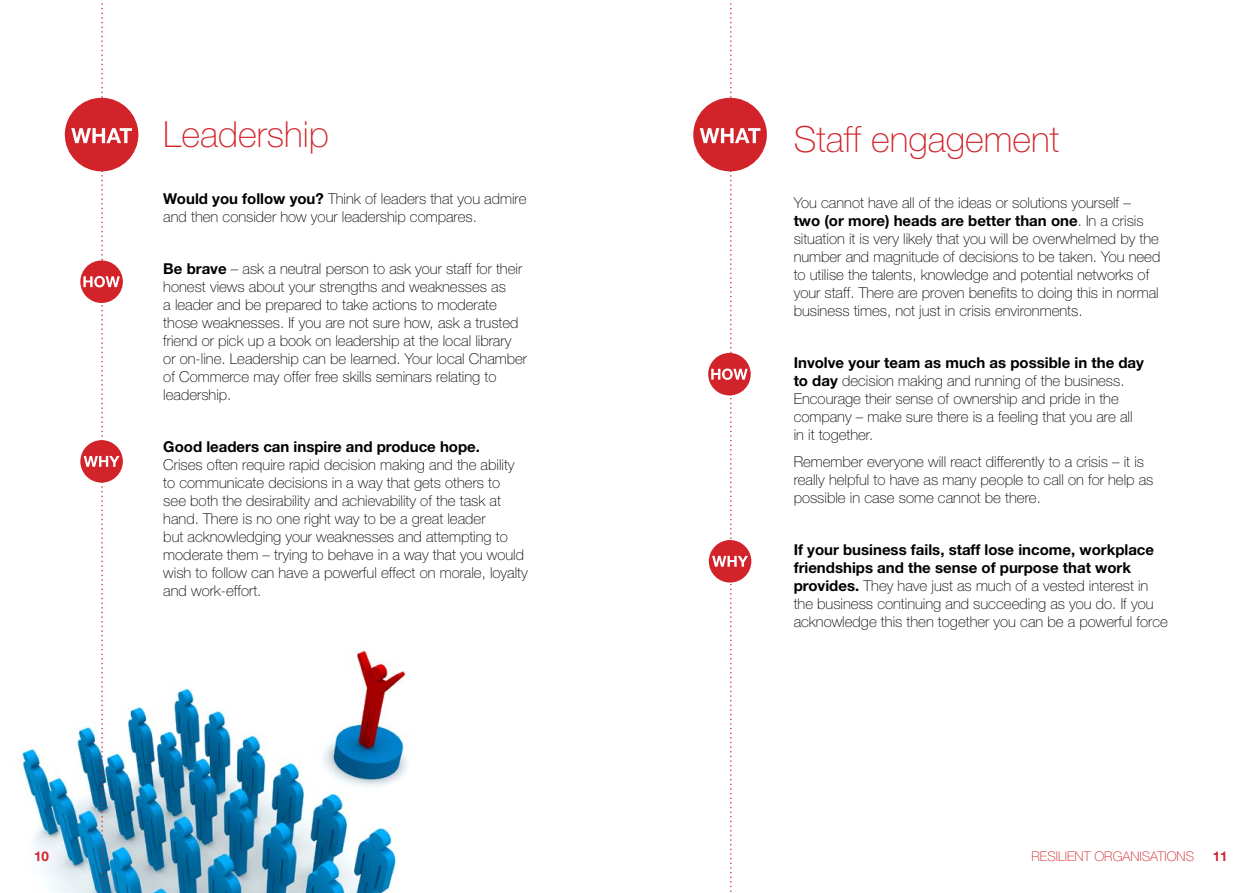
<style>
.page{position:relative;width:1259px;height:893px;background:#fff}
.page>*{position:absolute;margin:0;border:0;box-sizing:border-box;transform-origin:0 0}
.t1{font:100 36px "Helvetica Neue";color:#d2232a}
.t2{font:100 15px/18px "Helvetica Neue";color:#000}
.t3{font:700 15px "Helvetica Neue";color:#000}
.t4{font:100 13.35px "Helvetica Neue";color:#d2232a}
.t5{font:700 13.35px "Helvetica Neue";color:#d2232a}
.s1{font-weight:700}
</style>
<div class="page">
<img style="left:17px;top:649px;width:393px;height:244px">
<div style="left:65px;top:98px;width:73px;height:73px;background:#d2232a;border-radius:50%"></div>
<svg style="left:71px;top:0;width:61px;height:893px"></svg>
<div style="left:693px;top:98px;width:74px;height:73px;background:#d2232a;border-radius:50%"></div>
<svg style="left:699px;top:0;width:61px;height:892px"></svg>
<h1 class="t1" style="left:163px;top:115px;width:167px">Leadership</h1>
<p class="t2" style="left:163px;top:189px;width:365px"><span class="s1">Would you follow you?</span> Think of leaders that you admire and then consider how your leadership compares.</p>
<p class="t2" style="left:163px;top:259px;width:365px"><span class="s1">Be brave</span> – ask a neutral person to ask your staff for their honest views about your strengths and weaknesses as<br>a leader and be prepared to take actions to moderate those weaknesses. If you are not sure how, ask a trusted friend or pick up a book on leadership at the local library or on-line. Leadership can be learned. Your local Chamber of Commerce may offer free skills seminars relating to leadership.</p>
<p class="t3" style="left:163px;top:437px;width:318px">Good leaders can inspire and produce hope.</p>
<p class="t2" style="left:163px;top:456px;width:366px">Crises often require rapid decision making and the ability to communicate decisions in a way that gets others to<br>see both the desirability and achievability of the task at hand. There is no one right way to be a great leader<br>but acknowledging your weaknesses and attempting to moderate them – trying to behave in a way that you would wish to follow can have a powerful effect on morale, loyalty and work-effort.</p>
<h1 class="t1" style="left:793px;top:119px;width:267px">Staff engagement</h1>
<p class="t2" style="left:793px;top:194px;width:368px">You cannot have all of the ideas or solutions yourself – <span class="s1">two (or more) heads are better than one</span>. In a crisis situation it is very likely that you will be overwhelmed by the number and magnitude of decisions to be taken. You need to utilise the talents, knowledge and potential networks of your staff. There are proven benefits to doing this in normal business times, not just in crisis environments.</p>
<p class="t2" style="left:793px;top:354px;width:352px"><span class="s1">Involve your team as much as possible in the day to day</span> decision making and running of the business.<br>Encourage their sense of ownership and pride in the company – make sure there is a feeling that you are all in it together.</p>
<p class="t2" style="left:793px;top:452px;width:361px">Remember everyone will react differently to a crisis – it is really helpful to have as many people to call on for help as possible in case some cannot be there.</p>
<p class="t2" style="left:793px;top:540px;width:376px"><span class="s1">If your business fails, staff lose income, workplace friendships and the sense of purpose that work provides.</span> They have just as much of a vested interest in the business continuing and succeeding as you do. If you acknowledge this then together you can be a powerful force</p>
<p class="t5" style="left:34px;top:848px;width:16px">10</p>
<p class="t4" style="left:1031px;top:849px;width:164px">RESILIENT ORGANISATIONS</p>
<p class="t5" style="left:1212px;top:848px;width:16px">11</p>
</div>
